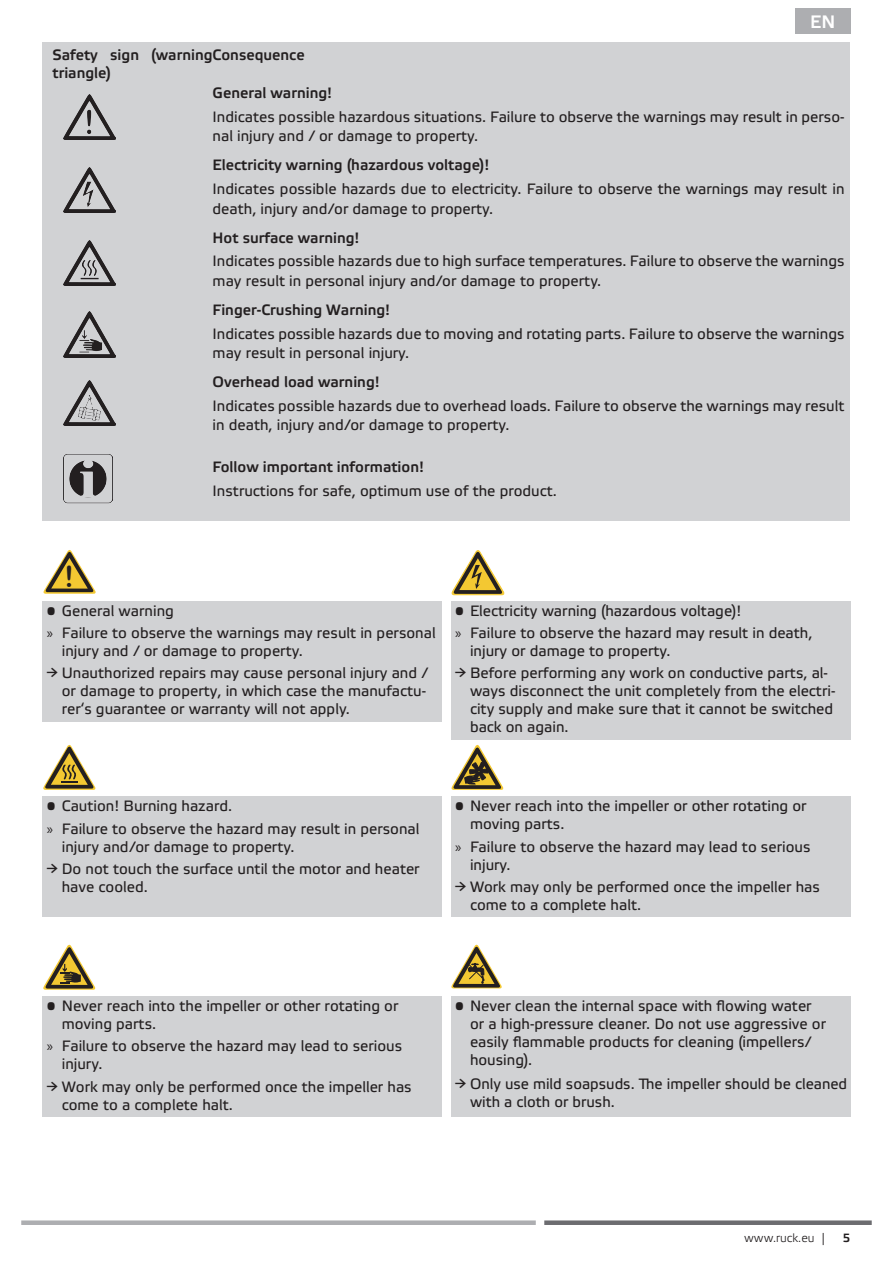
<style>
.page{position:relative;width:893px;height:1263px;background:#fff}
.page>*{position:absolute;margin:0;border:0;box-sizing:border-box;transform-origin:0 0}
.t1{font:29.25px "Arial Rounded MT Bold";color:#231f20;scale:.96 1}
.t2{font:500 18px "Etelka";color:#fff}
.t3{font:15px/18px "Etelka Text";color:#231f20}
.t4{font:500 15px/18px "Etelka";color:#231f20}
.t5{font:300 12px "Etelka";color:#231f20}
.t6{font:500 12px "Etelka";color:#231f20}
.t7{font:11.7px "Arial Rounded MT Bold";color:#231f20;scale:.96 1}
.s1{font-family:"Myriad Pro"}
</style>
<div class="page">
<div style="left:21px;top:1220px;width:515px;height:5px;background:#adaeb1"></div>
<div style="left:544px;top:1220px;width:328px;height:5px;background:#6c6c70"></div>
<div style="left:43px;top:43px;width:807px;height:478px;background:#d1d2d4"></div>
<img style="left:64px;top:312px;width:52px;height:45px">
<img style="left:64px;top:240px;width:52px;height:46px">
<img style="left:64px;top:380px;width:52px;height:45px">
<img style="left:64px;top:167px;width:52px;height:45px">
<img style="left:64px;top:95px;width:52px;height:45px">
<img style="left:64px;top:454px;width:49px;height:49px">
<div style="left:43px;top:601px;width:399px;height:121px;background:#d1d2d4"></div>
<div style="left:451px;top:601px;width:399px;height:121px;background:#d1d2d4"></div>
<svg style="left:43px;top:550px;width:53px;height:44px"></svg>
<svg style="left:451px;top:550px;width:54px;height:45px"></svg>
<svg style="left:43px;top:744px;width:53px;height:46px"></svg>
<svg style="left:451px;top:744px;width:53px;height:46px"></svg>
<div style="left:43px;top:796px;width:399px;height:121px;background:#d1d2d4"></div>
<div style="left:451px;top:796px;width:399px;height:121px;background:#d1d2d4"></div>
<svg style="left:451px;top:944px;width:51px;height:44px"></svg>
<svg style="left:43px;top:944px;width:53px;height:46px"></svg>
<div style="left:43px;top:996px;width:399px;height:121px;background:#d1d2d4"></div>
<div style="left:451px;top:996px;width:399px;height:121px;background:#d1d2d4"></div>
<div style="left:795px;top:9px;width:55px;height:25px;background:#adaeb1"></div>
<div style="left:451px;top:713px;width:399px;height:26px;background:#d1d2d4"></div>
<p class="t4" style="left:52px;top:46px;width:254px">Safety sign (warningConsequence triangle)</p>
<p class="t2" style="left:810px;top:11px;width:27px">EN</p>
<h1 class="t1" style="left:65px;top:559px;width:11px">!</h1>
<p class="t4" style="left:213px;top:84px;width:121px">General warning!</p>
<p class="t3" style="left:213px;top:107px;width:633px;line-height:19.5px">Indicates possible hazardous situations. Failure to observe the warnings may result in perso&shy;nal injury and / or damage to property.</p>
<p class="t4" style="left:213px;top:157px;width:278px">Electricity warning (hazardous voltage)!</p>
<p class="t3" style="left:213px;top:180px;width:633px;line-height:19.5px">Indicates possible hazards due to electricity. Failure to observe the warnings may result in death, injury and/or damage to property.</p>
<p class="t4" style="left:213px;top:229px;width:148px">Hot surface warning!</p>
<p class="t3" style="left:213px;top:252px;width:633px;line-height:19.5px">Indicates possible hazards due to high surface temperatures. Failure to observe the warnings may result in personal injury and/or damage to property.</p>
<p class="t4" style="left:213px;top:301px;width:179px">Finger-Crushing Warning!</p>
<p class="t3" style="left:213px;top:324px;width:633px;line-height:19.5px">Indicates possible hazards due to moving and rotating parts. Failure to observe the warnings may result in personal injury.</p>
<p class="t4" style="left:213px;top:374px;width:169px">Overhead load warning!</p>
<p class="t3" style="left:213px;top:397px;width:633px;line-height:19.5px">Indicates possible hazards due to overhead loads. Failure to observe the warnings may result in death, injury and/or damage to property.</p>
<p class="t4" style="left:213px;top:459px;width:213px">Follow important information!</p>
<p class="t3" style="left:213px;top:482px;width:346px">Instructions for safe, optimum use of the product.</p>
<p class="t3" style="left:47px;top:600px;width:390px;line-height:22.2px">• General warning<br><span class="s1">»</span> Failure to observe the warnings may result in personal</p>
<p class="t3" style="left:62px;top:642px;width:242px">injury and / or damage to property.</p>
<p class="t3" style="left:62px;top:665px;width:368px;text-indent:-15px">→ Unauthorized repairs may cause personal injury and / or damage to property, in which case the manufactu&shy;rer‘s guarantee or warranty will not apply.</p>
<h1 class="t1" style="left:238px;top:610px;width:11px">!</h1>
<p class="t7" style="left:121px;top:675px;width:5px">!</p>
<p class="t3" style="left:455px;top:600px;width:359px;line-height:22.2px">• Electricity warning (hazardous voltage)!<br><span class="s1">»</span> Failure to observe the hazard may result in death,</p>
<p class="t3" style="left:470px;top:642px;width:202px">injury or damage to property.</p>
<p class="t3" style="left:470px;top:665px;width:367px;text-indent:-15px">→ Before performing any work on conductive parts, al&shy;ways disconnect the unit completely from the electri&shy;city supply and make sure that it cannot be switched back on again.</p>
<p class="t3" style="left:47px;top:796px;width:374px;line-height:22.2px">• Caution! Burning hazard.<br><span class="s1">»</span> Failure to observe the hazard may result in personal</p>
<p class="t3" style="left:62px;top:838px;width:234px">injury and/or damage to property.</p>
<p class="t3" style="left:62px;top:860px;width:359px;text-indent:-15px">→ Do not touch the surface until the motor and heater have cooled.</p>
<p class="t3" style="left:470px;top:798px;width:338px;text-indent:-15px">• Never reach into the impeller or other rotating or moving parts.</p>
<p class="t3" style="left:470px;top:838px;width:342px;text-indent:-15px"><span class="s1">»</span> Failure to observe the hazard may lead to serious injury.</p>
<p class="t3" style="left:470px;top:878px;width:351px;text-indent:-15px">→ Work may only be performed once the impeller has come to a complete halt.</p>
<p class="t3" style="left:62px;top:998px;width:338px;text-indent:-15px">• Never reach into the impeller or other rotating or moving parts.</p>
<p class="t3" style="left:62px;top:1038px;width:342px;text-indent:-15px"><span class="s1">»</span> Failure to observe the hazard may lead to serious injury.</p>
<p class="t3" style="left:62px;top:1078px;width:351px;text-indent:-15px">→ Work may only be performed once the impeller has come to a complete halt.</p>
<p class="t3" style="left:470px;top:998px;width:358px;text-indent:-15px">• Never clean the internal space with flowing water or a high-pressure cleaner. Do not use aggressive or easily flammable products for cleaning (impellers/ housing).</p>
<p class="t3" style="left:470px;top:1075px;width:379px;text-indent:-15px">→ Only use mild soapsuds. The impeller should be cleaned with a cloth or brush.</p>
<p class="t5" style="left:744px;top:1231px;width:82px">www.ruck.eu |</p>
<p class="t6" style="left:843px;top:1231px;width:9px">5</p>
</div>
